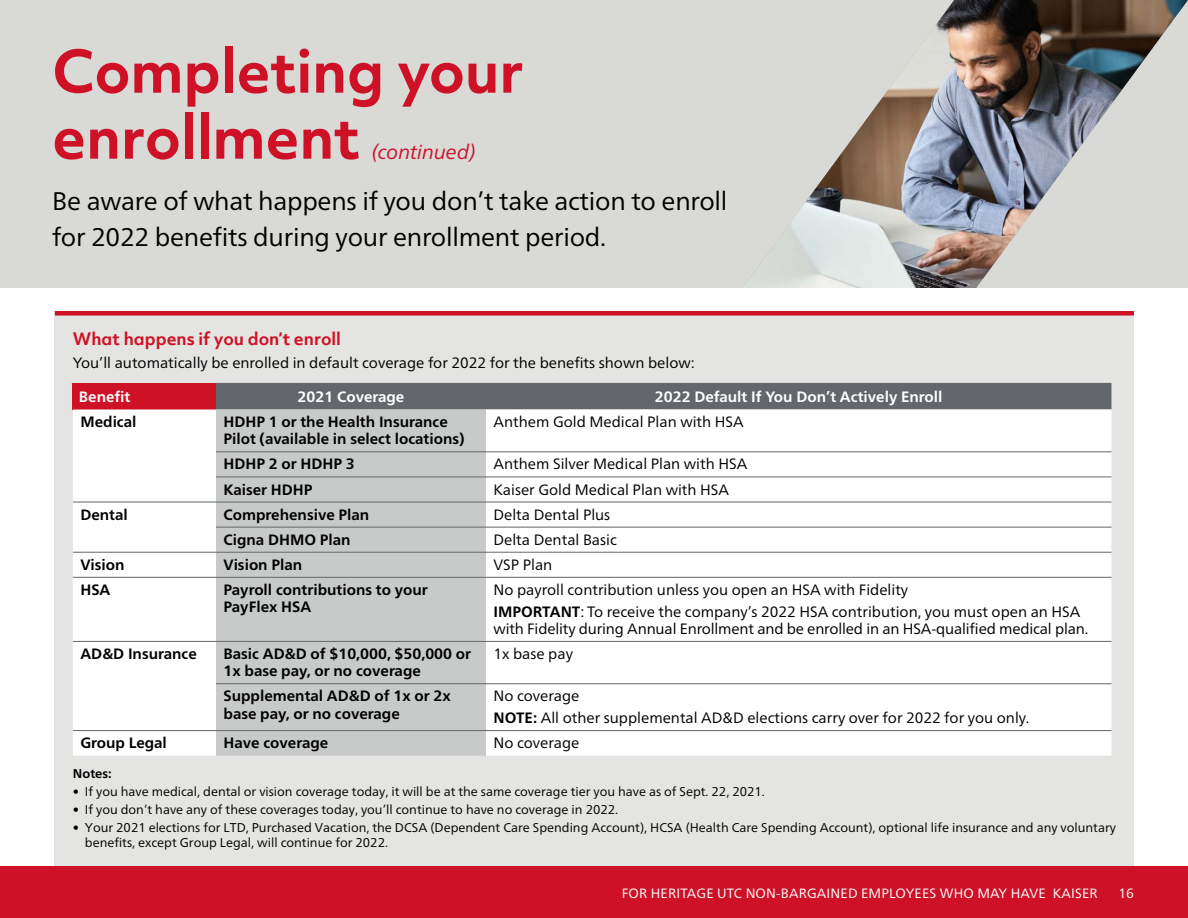
<style>
.page{position:relative;width:1188px;height:918px;background:#fff}
.page>*{position:absolute;margin:0;border:0;box-sizing:border-box;transform-origin:0 0}
.t1{font:700 57px/66px "Objektiv Mk 2";letter-spacing:-.01em;color:#ce1126}
.t2{font:25.5px/36px "Neue Frutiger World";letter-spacing:-.01em;color:#000}
.t3{font:italic 20.25px "Neue Frutiger World";letter-spacing:-.005em;color:#ce1126}
.t4{font:700 16.5px "Objektiv Mk 2";color:#ce1126}
.t5{font:15px/21.8px "Neue Frutiger World";color:#000}
.t6{font:700 15px/17.2px "Neue Frutiger World";color:#000}
.t7{font:700 15px "Neue Frutiger World";color:#fff}
.t8{font:13.5px "Neue Frutiger World";letter-spacing:.01em;color:#fff}
.t9{font:12.75px/15px "Neue Frutiger World";color:#000}
.t10{font:700 12.75px "Neue Frutiger World";color:#000}
.s1{font-weight:700}
</style>
<div class="page">
<div style="left:0;top:866px;width:1188px;height:52px;background:#ce1126"></div>
<div style="left:0;top:0;width:1188px;height:288px;background:#d9d9d6"></div>
<img style="left:746px;top:0;width:442px;height:288px">
<div style="left:55px;top:311px;width:1079px;height:554px;background:#e4e4e2"></div>
<div style="left:55px;top:311px;width:1079px;height:5px;background:#ce1126"></div>
<div style="left:73px;top:383px;width:143px;height:26px;background:#ce1126"></div>
<div style="left:216px;top:383px;width:896px;height:26px;background:#63666a"></div>
<div style="left:73px;top:409px;width:1039px;height:347px;background:#fff"></div>
<div style="left:216px;top:409px;width:270px;height:347px;background:#c8caca"></div>
<hr style="left:216px;top:683px;width:270px;height:1px;background:#63666a">
<hr style="left:486px;top:683px;width:626px;height:1px;background:#63666a">
<hr style="left:216px;top:730px;width:270px;height:1px;background:#63666a">
<hr style="left:486px;top:730px;width:626px;height:1px;background:#63666a">
<hr style="left:216px;top:451px;width:270px;height:1px;background:#63666a">
<hr style="left:216px;top:477px;width:270px;height:1px;background:#63666a">
<hr style="left:216px;top:502px;width:270px;height:1px;background:#63666a">
<hr style="left:216px;top:527px;width:270px;height:1px;background:#63666a">
<hr style="left:216px;top:552px;width:270px;height:1px;background:#63666a">
<hr style="left:486px;top:527px;width:626px;height:1px;background:#63666a">
<hr style="left:486px;top:552px;width:626px;height:1px;background:#63666a">
<hr style="left:486px;top:451px;width:626px;height:1px;background:#63666a">
<hr style="left:486px;top:477px;width:626px;height:1px;background:#63666a">
<hr style="left:486px;top:502px;width:626px;height:1px;background:#63666a">
<hr style="left:216px;top:577px;width:270px;height:1px;background:#63666a">
<hr style="left:73px;top:577px;width:143px;height:1px;background:#63666a">
<hr style="left:486px;top:577px;width:626px;height:1px;background:#63666a">
<hr style="left:486px;top:641px;width:626px;height:1px;background:#63666a">
<hr style="left:216px;top:641px;width:270px;height:1px;background:#63666a">
<hr style="left:73px;top:502px;width:143px;height:1px;background:#63666a">
<hr style="left:73px;top:552px;width:143px;height:1px;background:#63666a">
<hr style="left:73px;top:641px;width:143px;height:1px;background:#63666a">
<hr style="left:73px;top:730px;width:143px;height:1px;background:#63666a">
<h1 class="t1" style="left:52px;top:37px;width:473px">Completing your enrollment</h1>
<h3 class="t3" style="left:372px;top:136px;width:105px">(continued)</h3>
<h2 class="t2" style="left:52px;top:183px;width:677px">Be aware of what happens if you don’t take action to enroll for 2022 benefits during your enrollment period.</h2>
<p class="t4" style="left:73px;top:327px;width:270px">What happens if you don’t enroll</p>
<p class="t5" style="left:73px;top:352px;width:623px">You’ll automatically be enrolled in default coverage for 2022 for the benefits shown below:</p>
<p class="t7" style="left:79px;top:384px;width:53px">Benefit</p>
<p class="t7" style="left:298px;top:384px;width:108px">2021 Coverage</p>
<p class="t7" style="left:655px;top:384px;width:289px">2022 Default If You Don’t Actively Enroll</p>
<p class="t6" style="left:80px;top:413px;width:58px">Medical</p>
<p class="t6" style="left:224px;top:413px;width:243px">HDHP 1 or the Health Insurance<br>Pilot (available in select locations)</p>
<p class="t5" style="left:494px;top:411px;width:252px">Anthem Gold Medical Plan with HSA</p>
<p class="t6" style="left:224px;top:455px;width:133px">HDHP 2 or HDHP 3</p>
<p class="t5" style="left:494px;top:454px;width:255px">Anthem Silver Medical Plan with HSA</p>
<p class="t6" style="left:224px;top:480px;width:90px">Kaiser HDHP</p>
<p class="t5" style="left:494px;top:479px;width:237px">Kaiser Gold Medical Plan with HSA</p>
<p class="t6" style="left:80px;top:506px;width:49px">Dental</p>
<p class="t6" style="left:224px;top:506px;width:147px">Comprehensive Plan</p>
<p class="t5" style="left:494px;top:504px;width:118px">Delta Dental Plus</p>
<p class="t6" style="left:224px;top:531px;width:129px">Cigna DHMO Plan</p>
<p class="t5" style="left:494px;top:529px;width:125px">Delta Dental Basic</p>
<p class="t6" style="left:80px;top:556px;width:46px">Vision</p>
<p class="t6" style="left:224px;top:556px;width:80px">Vision Plan</p>
<p class="t5" style="left:494px;top:554px;width:60px">VSP Plan</p>
<p class="t6" style="left:80px;top:581px;width:32px">HSA</p>
<p class="t6" style="left:224px;top:581px;width:206px">Payroll contributions to your<br>PayFlex HSA</p>
<p class="t5" style="left:494px;top:579px;width:589px">No payroll contribution unless you open an HSA with Fidelity<br><span class="s1">IMPORTANT</span>: To receive the company’s 2022 HSA contribution, you must open an HSA</p>
<p class="t5" style="left:494px;top:618px;width:596px">with Fidelity during Annual Enrollment and be enrolled in an HSA-qualified medical plan.</p>
<p class="t6" style="left:80px;top:645px;width:118px">AD&amp;D Insurance</p>
<p class="t6" style="left:224px;top:645px;width:249px">Basic AD&amp;D of $10,000, $50,000 or<br>1x base pay, or no coverage</p>
<p class="t5" style="left:494px;top:643px;width:81px">1x base pay</p>
<p class="t6" style="left:224px;top:687px;width:229px">Supplemental AD&amp;D of 1x or 2x base pay, or no coverage</p>
<p class="t5" style="left:494px;top:685px;width:537px">No coverage<br><span class="s1">NOTE:</span> All other supplemental AD&amp;D elections carry over for 2022 for you only.</p>
<p class="t6" style="left:80px;top:734px;width:88px">Group Legal</p>
<p class="t6" style="left:224px;top:734px;width:106px">Have coverage</p>
<p class="t5" style="left:494px;top:732px;width:87px">No coverage</p>
<p class="t10" style="left:73px;top:763px;width:40px">Notes:</p>
<p class="t9" style="left:73px;top:784px;width:693px">• If you have medical, dental or vision coverage today, it will be at the same coverage tier you have as of Sept. 22, 2021.</p>
<p class="t9" style="left:73px;top:802px;width:547px">• If you don’t have any of these coverages today, you’ll continue to have no coverage in 2022.</p>
<p class="t9" style="left:85px;top:820px;width:1033px;text-indent:-12px">• Your 2021 elections for LTD, Purchased Vacation, the DCSA (Dependent Care Spending Account), HCSA (Health Care Spending Account), optional life insurance and any voluntary benefits, except Group Legal, will continue for 2022.</p>
<p class="t8" style="left:622px;top:882px;width:478px">FOR HERITAGE UTC NON-BARGAINED EMPLOYEES WHO MAY HAVE KAISER</p>
<p class="t8" style="left:1118px;top:882px;width:17px">16</p>
</div>
